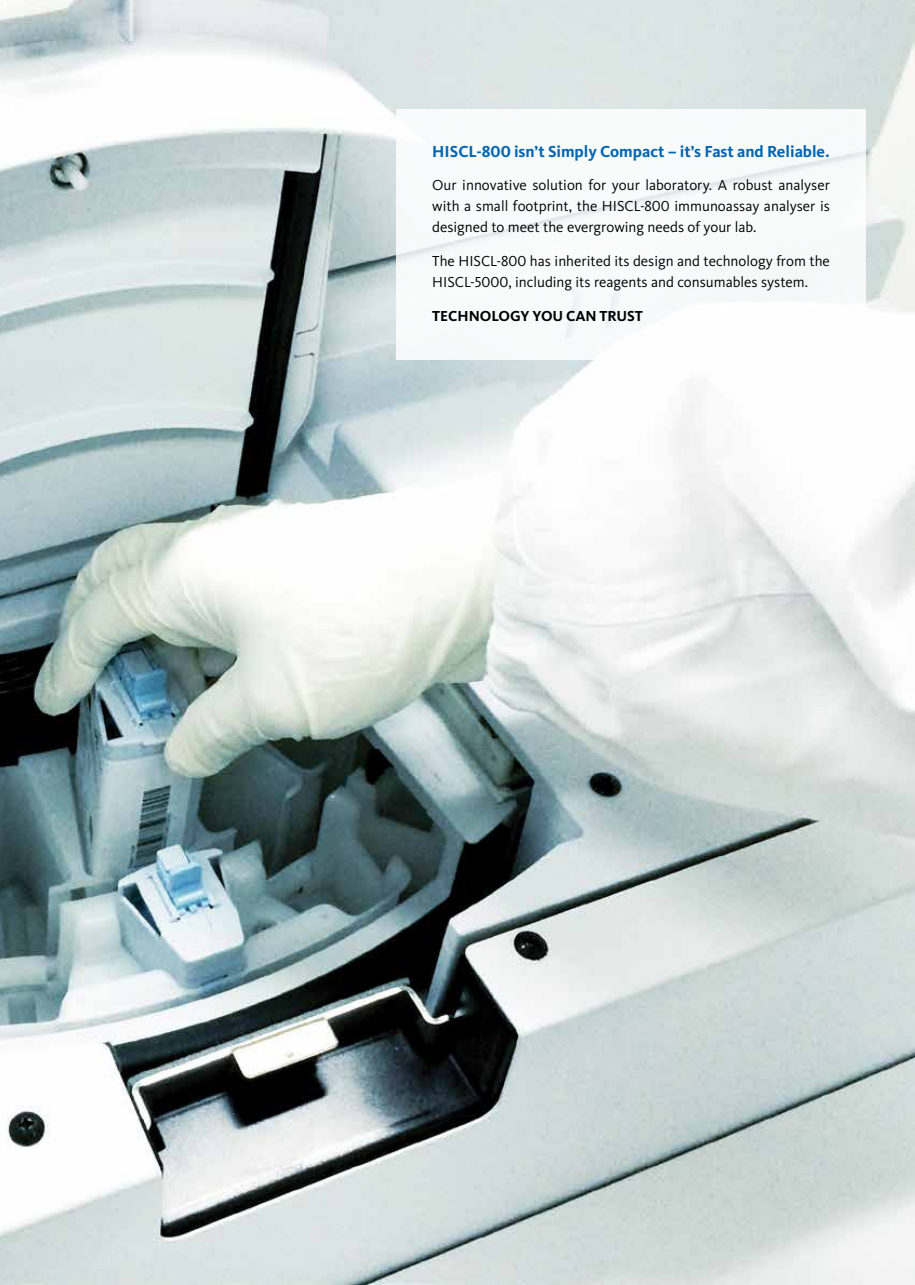
<style>
.page{position:relative;width:915px;height:1285px;background:#fff}
.page>*{position:absolute;margin:0;border:0;box-sizing:border-box;transform-origin:0 0}
.t1{font:700 16.5px "Kievit Pro";color:#0066b3}
.t2{font:15px/21px "Kievit Pro";color:#000;text-align:justify}
.t3{font:700 15px "Kievit Pro";color:#000}
</style>
<div class="page">
<img style="left:0;top:0;width:914px;height:1284px">
<div style="left:396px;top:109px;width:469px;height:251px;background:#fff"></div>
<p class="t1" style="left:432px;top:141px;width:399px">HISCL-800 isn’t Simply Compact – it’s Fast and Reliable.</p>
<p class="t2" style="left:432px;top:175px;width:399px">Our innovative solution for your laboratory. A robust analyser with a small footprint, the HISCL-800 immunoassay analyser is designed to meet the evergrowing needs of your lab.</p>
<p class="t2" style="left:432px;top:250px;width:399px">The HISCL-800 has inherited its design and technology from the<br>HISCL-5000, including its reagents and consumables system.</p>
<p class="t3" style="left:432px;top:307px;width:212px">TECHNOLOGY YOU CAN TRUST</p>
</div>
